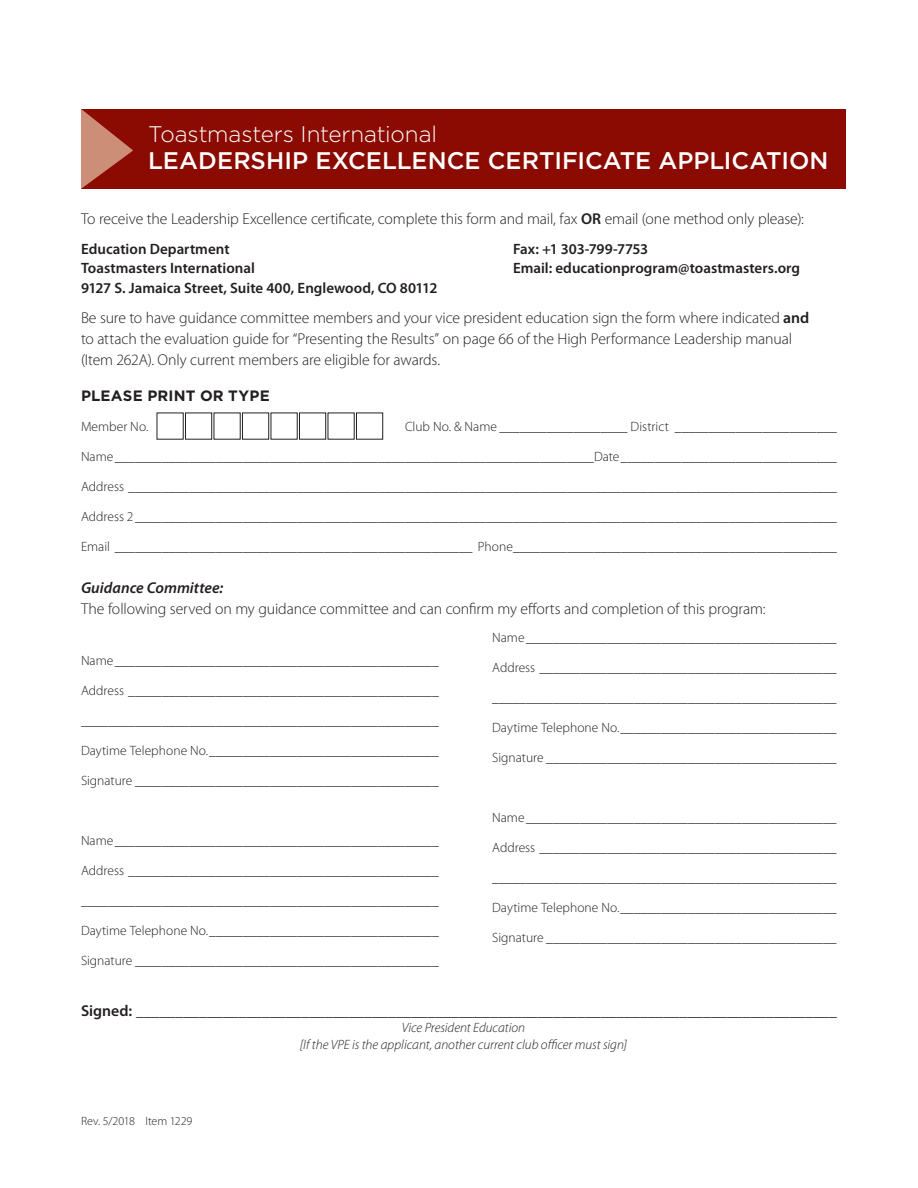
<style>
.page{position:relative;width:918px;height:1188px;background:#fff}
.page>*{position:absolute;margin:0;border:0;box-sizing:border-box;transform-origin:0 0}
.subhead{font:500 24px "Gotham";color:#fff}
.subhead-2{font:300 22.5px "Gotham";letter-spacing:-.005em;color:#fff}
.body_copy_-_no_inden{font:300 15.75px/21px "Myriad Pro";letter-spacing:-.005em;color:#231f20}
.body_copy_-_no_inden-2{font:italic 600 15.75px "Myriad Pro";color:#231f20}
.body_copy_-_no_inden-3{font:600 15px "Myriad Pro";color:#231f20}
.body_copy_-_no_inden-4{font:700 15px "Gotham";letter-spacing:.015em;color:#231f20}
.body_copy_-_no_inden-5{font:300 13.5px "Myriad Pro";color:#231f20}
.body_copy_-_no_inden-6{font:italic 300 13.5px "Myriad Pro";color:#231f20}
.body_copy_-_no_inden-7{font:300 12px "Myriad Pro";letter-spacing:-.005em;color:#231f20}
.s1{font-weight:600}
</style>
<div class="page">
<div style="left:81px;top:109px;width:765px;height:79px;background:#8b0a02"></div>
<div style="left:185px;top:413px;width:27px;height:27px;border:1px solid #231f20"></div>
<div style="left:242px;top:413px;width:27px;height:27px;border:1px solid #231f20"></div>
<div style="left:299px;top:413px;width:27px;height:27px;border:1px solid #231f20"></div>
<div style="left:356px;top:413px;width:27px;height:27px;border:1px solid #231f20"></div>
<svg style="left:81px;top:109px;width:52px;height:80px"></svg>
<p class="subhead-2" style="left:148px;top:120px;width:290px">Toastmasters International</p>
<p class="subhead" style="left:148px;top:145px;width:682px">LEADERSHIP EXCELLENCE CERTIFICATE APPLICATION</p>
<p class="body_copy_-_no_inden" style="left:81px;top:208px;width:724px">To receive the Leadership Excellence certificate, complete this form and mail, fax <span class="s1">OR</span> email (one method only please):</p>
<p class="body_copy_-_no_inden-3" style="left:81px;top:241px;width:150px">Education Department</p>
<p class="body_copy_-_no_inden-3" style="left:513px;top:241px;width:137px">Fax: +1 303-799-7753</p>
<p class="body_copy_-_no_inden-3" style="left:81px;top:260px;width:175px">Toastmasters International</p>
<p class="body_copy_-_no_inden-3" style="left:513px;top:260px;width:289px">Email: educationprogram@toastmasters.org</p>
<p class="body_copy_-_no_inden-3" style="left:81px;top:280px;width:358px">9127 S. Jamaica Street, Suite 400, Englewood, CO 80112</p>
<p class="body_copy_-_no_inden" style="left:81px;top:307px;width:730px">Be sure to have guidance committee members and your vice president education sign the form where indicated <span class="s1">and </span>to attach the evaluation guide for “Presenting the Results” on page 66 of the High Performance Leadership manual (Item 262A). Only current members are eligible for awards.</p>
<p class="body_copy_-_no_inden-4" style="left:81px;top:386px;width:190px">PLEASE PRINT OR TYPE</p>
<p class="body_copy_-_no_inden-5" style="left:81px;top:419px;width:69px">Member No.</p>
<p class="body_copy_-_no_inden-5" style="left:405px;top:419px;width:433px">Club No. &amp; Name ___________________ District ________________________</p>
<p class="body_copy_-_no_inden-5" style="left:81px;top:449px;width:757px">Name_______________________________________________________________________Date________________________________</p>
<p class="body_copy_-_no_inden-5" style="left:81px;top:479px;width:758px">Address _________________________________________________________________________________________________________</p>
<p class="body_copy_-_no_inden-5" style="left:81px;top:509px;width:758px">Address 2________________________________________________________________________________________________________</p>
<p class="body_copy_-_no_inden-5" style="left:81px;top:539px;width:757px">Email _____________________________________________________ Phone________________________________________________</p>
<p class="body_copy_-_no_inden-2" style="left:81px;top:579px;width:144px">Guidance Committee:</p>
<p class="body_copy_-_no_inden" style="left:81px;top:598px;width:686px">The following served on my guidance committee and can confirm my efforts and completion of this program:</p>
<p class="body_copy_-_no_inden-5" style="left:81px;top:653px;width:359px">Name________________________________________________</p>
<p class="body_copy_-_no_inden-5" style="left:81px;top:683px;width:359px">Address ______________________________________________</p>
<p class="body_copy_-_no_inden-5" style="left:81px;top:713px;width:359px">_____________________________________________________</p>
<p class="body_copy_-_no_inden-5" style="left:81px;top:743px;width:359px">Daytime Telephone No.__________________________________</p>
<p class="body_copy_-_no_inden-5" style="left:81px;top:773px;width:359px">Signature _____________________________________________</p>
<p class="body_copy_-_no_inden-5" style="left:492px;top:630px;width:346px">Name______________________________________________</p>
<p class="body_copy_-_no_inden-5" style="left:492px;top:660px;width:346px">Address ____________________________________________</p>
<p class="body_copy_-_no_inden-5" style="left:492px;top:690px;width:346px">___________________________________________________</p>
<p class="body_copy_-_no_inden-5" style="left:492px;top:720px;width:346px">Daytime Telephone No.________________________________</p>
<p class="body_copy_-_no_inden-5" style="left:492px;top:750px;width:346px">Signature ___________________________________________</p>
<p class="body_copy_-_no_inden-5" style="left:492px;top:810px;width:346px">Name______________________________________________</p>
<p class="body_copy_-_no_inden-5" style="left:492px;top:840px;width:346px">Address ____________________________________________</p>
<p class="body_copy_-_no_inden-5" style="left:492px;top:870px;width:346px">___________________________________________________</p>
<p class="body_copy_-_no_inden-5" style="left:492px;top:900px;width:346px">Daytime Telephone No.________________________________</p>
<p class="body_copy_-_no_inden-5" style="left:492px;top:930px;width:346px">Signature ___________________________________________</p>
<p class="body_copy_-_no_inden-5" style="left:81px;top:833px;width:359px">Name________________________________________________</p>
<p class="body_copy_-_no_inden-5" style="left:81px;top:863px;width:359px">Address ______________________________________________</p>
<p class="body_copy_-_no_inden-5" style="left:81px;top:893px;width:359px">_____________________________________________________</p>
<p class="body_copy_-_no_inden-5" style="left:81px;top:923px;width:359px">Daytime Telephone No.__________________________________</p>
<p class="body_copy_-_no_inden-5" style="left:81px;top:953px;width:359px">Signature _____________________________________________</p>
<p class="body_copy_-_no_inden" style="left:81px;top:1000px;width:758px"><span class="s1">Signed:</span> _________________________________________________________________________________________</p>
<p class="body_copy_-_no_inden-6" style="left:402px;top:1021px;width:125px">Vice President Education</p>
<p class="body_copy_-_no_inden-6" style="left:300px;top:1037px;width:329px">[If the VPE is the applicant, another current club officer must sign]</p>
<p class="body_copy_-_no_inden-7" style="left:81px;top:1114px;width:113px">Rev. 5/2018 Item 1229</p>
</div>
